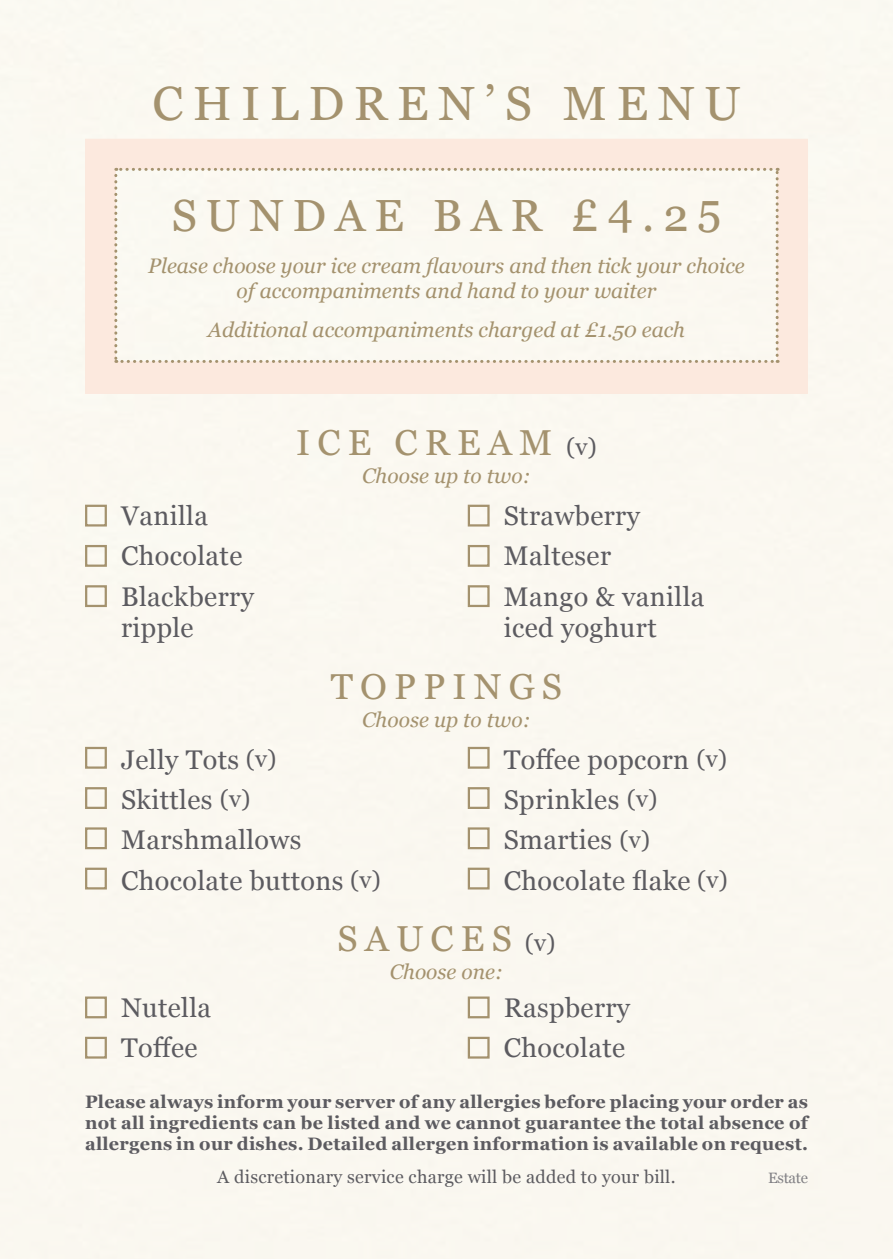
<style>
.page{position:relative;width:893px;height:1259px;background:#fff}
.page>*{position:absolute;margin:0;border:0;box-sizing:border-box;transform-origin:0 0}
.t1{font:48px "Georgia";letter-spacing:.2em;color:#a4926e}
.t2{font:45px "Georgia";letter-spacing:.2em;color:#a4926e}
.t3{font:36px "Georgia";letter-spacing:.2em;color:#a4926e}
.t4{font:27px/40.2px "Georgia";letter-spacing:.015em;color:#5c5b60}
.t5{font:italic 21px/25.2px "Georgia";color:#a4926e;text-align:center}
.t6{font:700 18px/21px "Georgia";letter-spacing:.015em;color:#5c5b60;text-align:justify}
.t7{font:18px "Georgia";letter-spacing:.015em;color:#5c5b60}
.t8{font:15px "Georgia";letter-spacing:-.02em;color:#818084}
.s1{font-size:24px;color:#5c5b60}
.s2{font-size:24px}
</style>
<div class="page">
<div style="left:85px;top:139px;width:723px;height:255px;background:#fce9de"></div>
<div style="left:114px;top:168px;width:665px;height:195px;background:#fbf9f1"></div>
<div style="left:85px;top:505px;width:22px;height:21px;border:2px solid #a4926e"></div>
<div style="left:85px;top:545px;width:22px;height:22px;border:2px solid #a4926e"></div>
<div style="left:85px;top:585px;width:22px;height:22px;border:2px solid #a4926e"></div>
<div style="left:468px;top:505px;width:22px;height:21px;border:2px solid #a4926e"></div>
<div style="left:468px;top:545px;width:22px;height:22px;border:2px solid #a4926e"></div>
<div style="left:468px;top:585px;width:22px;height:22px;border:2px solid #a4926e"></div>
<div style="left:85px;top:996px;width:22px;height:22px;border:2px solid #a4926e"></div>
<div style="left:85px;top:1036px;width:22px;height:22px;border:2px solid #a4926e"></div>
<div style="left:468px;top:996px;width:22px;height:22px;border:2px solid #a4926e"></div>
<div style="left:468px;top:1036px;width:22px;height:22px;border:2px solid #a4926e"></div>
<div style="left:85px;top:747px;width:22px;height:21px;border:2px solid #a4926e"></div>
<div style="left:85px;top:787px;width:22px;height:22px;border:2px solid #a4926e"></div>
<div style="left:85px;top:827px;width:22px;height:22px;border:2px solid #a4926e"></div>
<div style="left:85px;top:867px;width:22px;height:22px;border:2px solid #a4926e"></div>
<div style="left:468px;top:747px;width:22px;height:21px;border:2px solid #a4926e"></div>
<div style="left:468px;top:787px;width:22px;height:22px;border:2px solid #a4926e"></div>
<div style="left:468px;top:827px;width:22px;height:22px;border:2px solid #a4926e"></div>
<div style="left:468px;top:867px;width:22px;height:22px;border:2px solid #a4926e"></div>
<h1 class="t1" style="left:152px;top:68px;width:590px">CHILDREN’S MENU</h1>
<h2 class="t2" style="left:172px;top:182px;width:551px">SUNDAE BAR £4.25</h2>
<p class="t5" style="left:148px;top:252px;width:598px">Please choose your ice cream flavours and then tick your choice of accompaniments and hand to your waiter</p>
<p class="t5" style="left:208px;top:316px;width:479px">Additional accompaniments charged at £1.50 each</p>
<p class="t4" style="left:121px;top:494px;width:134px">Vanilla<br>Chocolate<br>Blackberry</p>
<p class="t4" style="left:121px;top:606px;width:74px">ripple</p>
<h3 class="t3" style="left:296px;top:416px;width:302px">ICE CREAM <span class="s1">(v)</span></h3>
<p class="t5" style="left:362px;top:462px;width:170px">Choose up to two:</p>
<p class="t4" style="left:504px;top:494px;width:202px">Strawberry<br>Malteser<br>Mango &amp; vanilla</p>
<p class="t4" style="left:504px;top:606px;width:154px">iced yoghurt</p>
<h3 class="t3" style="left:331px;top:660px;width:233px">TOPPINGS</h3>
<p class="t5" style="left:362px;top:706px;width:170px">Choose up to two:</p>
<p class="t4" style="left:121px;top:738px;width:261px">Jelly Tots <span class="s2">(v)<br></span>Skittles <span class="s2">(v)<br></span>Marshmallows<br>Chocolate buttons <span class="s2">(v)</span></p>
<p class="t4" style="left:504px;top:738px;width:226px">Toffee popcorn <span class="s2">(v)<br></span>Sprinkles <span class="s2">(v)<br></span>Smarties <span class="s2">(v)<br></span>Chocolate flake <span class="s2">(v)</span></p>
<h3 class="t3" style="left:337px;top:912px;width:220px">SAUCES <span class="s1">(v)</span></h3>
<p class="t5" style="left:390px;top:958px;width:115px">Choose one:</p>
<p class="t4" style="left:121px;top:986px;width:92px">Nutella<br>Toffee</p>
<p class="t4" style="left:504px;top:986px;width:128px">Raspberry<br>Chocolate</p>
<p class="t6" style="left:85px;top:1090px;width:724px">Please always inform your server of any allergies before placing your order as not all ingredients can be listed and we cannot guarantee the total absence of allergens in our dishes. Detailed allergen information is available on request.</p>
<p class="t7" style="left:217px;top:1163px;width:460px">A discretionary service charge will be added to your bill.</p>
<p class="t8" style="left:768px;top:1166px;width:41px">Estate</p>
</div>
